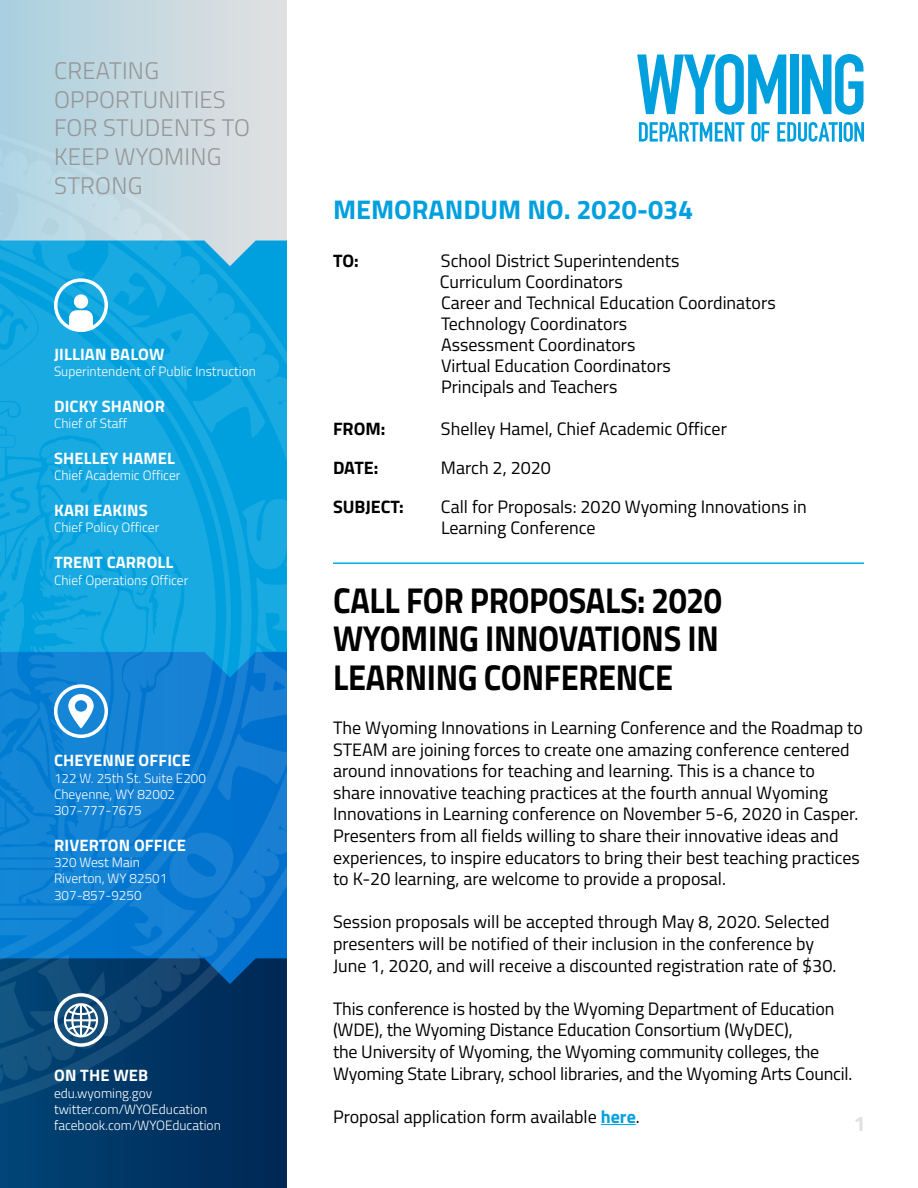
<style>
.page{position:relative;width:918px;height:1188px;background:#fff}
.page>*{position:absolute;margin:0;border:0;box-sizing:border-box;transform-origin:0 0}
.Headline{font:700 36px/38.2px "Titillium Web";letter-spacing:-.01em;color:#000;text-align:justify;scale:.9 1}
.Section_Title{font:700 27px "Titillium Web";color:#00a0df}
.t1{font:300 24px/28.8px "Titillium Web";letter-spacing:.01em;color:#969696}
.t2{font:700 21px "Titillium Web";color:#e1e1e1}
.To__From__Etc{font:18px/21.6px "Titillium Web";color:#000}
.To__From__Etc-2{font:700 18px "Titillium Web";color:#000}
.Sidebar_Title{font:700 16.5px "Titillium Web";letter-spacing:.01em;color:#fff}
.Sidebar_Description{font:300 13.5px "Titillium Web";color:#fff}
.s1{font-weight:700;color:#00a0df}
</style>
<div class="page">
<img style="left:0;top:0;width:286px;height:1188px">
<svg style="left:54px;top:993px;width:54px;height:54px"></svg>
<svg style="left:54px;top:684px;width:54px;height:54px"></svg>
<svg style="left:54px;top:278px;width:54px;height:54px"></svg>
<svg style="left:637px;top:54px;width:149px;height:61px"></svg>
<div style="left:790px;top:55px;width:8px;height:59px;background:#00a0df"></div>
<svg style="left:802px;top:54px;width:62px;height:61px"></svg>
<svg style="left:639px;top:122px;width:106px;height:20px"></svg>
<svg style="left:751px;top:122px;width:19px;height:20px"></svg>
<svg style="left:777px;top:122px;width:61px;height:20px"></svg>
<hr style="left:839px;top:122px;width:3px;height:20px;background:#00a0df">
<svg style="left:844px;top:122px;width:20px;height:20px"></svg>
<hr style="left:333px;top:562px;width:531px;height:2px;background:#00aeef">
<hr style="left:601px;top:1124px;width:35px;height:1px;background:#00a0df">
<p class="t1" style="left:54px;top:55px;width:197px">CREATING<br>OPPORTUNITIES<br>FOR STUDENTS TO<br>KEEP WYOMING<br>STRONG</p>
<h1 class="Section_Title" style="left:333px;top:189px;width:362px">MEMORANDUM NO. 2020-034</h1>
<p class="To__From__Etc-2" style="left:333px;top:247px;width:27px">TO:</p>
<p class="To__From__Etc" style="left:441px;top:249px;width:240px">School District Superintendents</p>
<p class="To__From__Etc" style="left:440px;top:270px;width:184px">Curriculum Coordinators</p>
<p class="To__From__Etc" style="left:441px;top:291px;width:336px">Career and Technical Education Coordinators</p>
<p class="To__From__Etc" style="left:441px;top:312px;width:188px">Technology Coordinators</p>
<p class="To__From__Etc" style="left:441px;top:333px;width:196px">Assessment Coordinators</p>
<p class="To__From__Etc" style="left:441px;top:354px;width:231px">Virtual Education Coordinators</p>
<p class="To__From__Etc" style="left:441px;top:375px;width:178px">Principals and Teachers</p>
<p class="To__From__Etc-2" style="left:333px;top:415px;width:54px">FROM:</p>
<p class="To__From__Etc" style="left:441px;top:417px;width:287px">Shelley Hamel, Chief Academic Officer</p>
<p class="To__From__Etc-2" style="left:333px;top:454px;width:47px">DATE:</p>
<p class="To__From__Etc" style="left:441px;top:456px;width:112px">March 2, 2020</p>
<p class="To__From__Etc-2" style="left:333px;top:493px;width:72px">SUBJECT:</p>
<p class="To__From__Etc" style="left:441px;top:495px;width:367px;line-height:21px">Call for Proposals: 2020 Wyoming Innovations in<br>Learning Conference</p>
<p class="Sidebar_Title" style="left:54px;top:341px;width:112px">JILLIAN BALOW</p>
<p class="Sidebar_Description" style="left:54px;top:361px;width:203px">Superintendent of Public Instruction</p>
<p class="Sidebar_Title" style="left:54px;top:393px;width:112px">DICKY SHANOR</p>
<p class="Sidebar_Description" style="left:54px;top:414px;width:75px">Chief of Staff</p>
<p class="Sidebar_Title" style="left:54px;top:446px;width:122px">SHELLEY HAMEL</p>
<p class="Sidebar_Description" style="left:54px;top:466px;width:128px">Chief Academic Officer</p>
<p class="Sidebar_Title" style="left:54px;top:498px;width:95px">KARI EAKINS</p>
<p class="Sidebar_Description" style="left:54px;top:518px;width:107px">Chief Policy Officer</p>
<p class="Sidebar_Title" style="left:54px;top:550px;width:121px">TRENT CARROLL</p>
<p class="Sidebar_Description" style="left:54px;top:570px;width:136px">Chief Operations Officer</p>
<h2 class="Headline" style="left:333px;top:580px;width:433px">CALL FOR PROPOSALS: 2020<br>WYOMING INNOVATIONS IN LEARNING CONFERENCE</h2>
<p class="To__From__Etc" style="left:333px;top:716px;width:532px">The Wyoming Innovations in Learning Conference and the Roadmap to STEAM are joining forces to create one amazing conference centered around innovations for teaching and learning. This is a chance to<br>share innovative teaching practices at the fourth annual Wyoming Innovations in Learning conference on November 5-6, 2020 in Casper.</p>
<p class="To__From__Etc" style="left:333px;top:824px;width:529px">Presenters from all fields willing to share their innovative ideas and experiences, to inspire educators to bring their best teaching practices to K-20 learning, are welcome to provide a proposal.</p>
<p class="To__From__Etc" style="left:333px;top:910px;width:505px">Session proposals will be accepted through May 8, 2020. Selected presenters will be notified of their inclusion in the conference by<br>June 1, 2020, and will receive a discounted registration rate of $30.</p>
<p class="To__From__Etc" style="left:333px;top:997px;width:521px">This conference is hosted by the Wyoming Department of Education (WDE), the Wyoming Distance Education Consortium (WyDEC),<br>the University of Wyoming, the Wyoming community colleges, the Wyoming State Library, school libraries, and the Wyoming Arts Council.</p>
<p class="To__From__Etc" style="left:333px;top:1105px;width:308px">Proposal application form available <span class="s1">here</span>.</p>
<p class="Sidebar_Title" style="left:54px;top:748px;width:138px">CHEYENNE OFFICE</p>
<p class="Sidebar_Description" style="left:54px;top:768px;width:154px">122 W. 25th St. Suite E200</p>
<p class="Sidebar_Description" style="left:54px;top:784px;width:123px">Cheyenne, WY 82002</p>
<p class="Sidebar_Description" style="left:54px;top:801px;width:89px">307-777-7675</p>
<p class="Sidebar_Title" style="left:54px;top:833px;width:133px">RIVERTON OFFICE</p>
<p class="Sidebar_Description" style="left:54px;top:853px;width:87px">320 West Main</p>
<p class="Sidebar_Description" style="left:54px;top:869px;width:115px">Riverton, WY 82501</p>
<p class="Sidebar_Description" style="left:54px;top:885px;width:89px">307-857-9250</p>
<p class="Sidebar_Title" style="left:54px;top:1063px;width:96px">ON THE WEB</p>
<p class="Sidebar_Description" style="left:54px;top:1083px;width:100px">edu.wyoming.gov</p>
<p class="Sidebar_Description" style="left:54px;top:1099px;width:155px">twitter.com/WYOEducation</p>
<p class="Sidebar_Description" style="left:54px;top:1116px;width:168px">facebook.com/WYOEducation</p>
<p class="t2" style="left:854px;top:1107px;width:13px">1</p>
</div>
